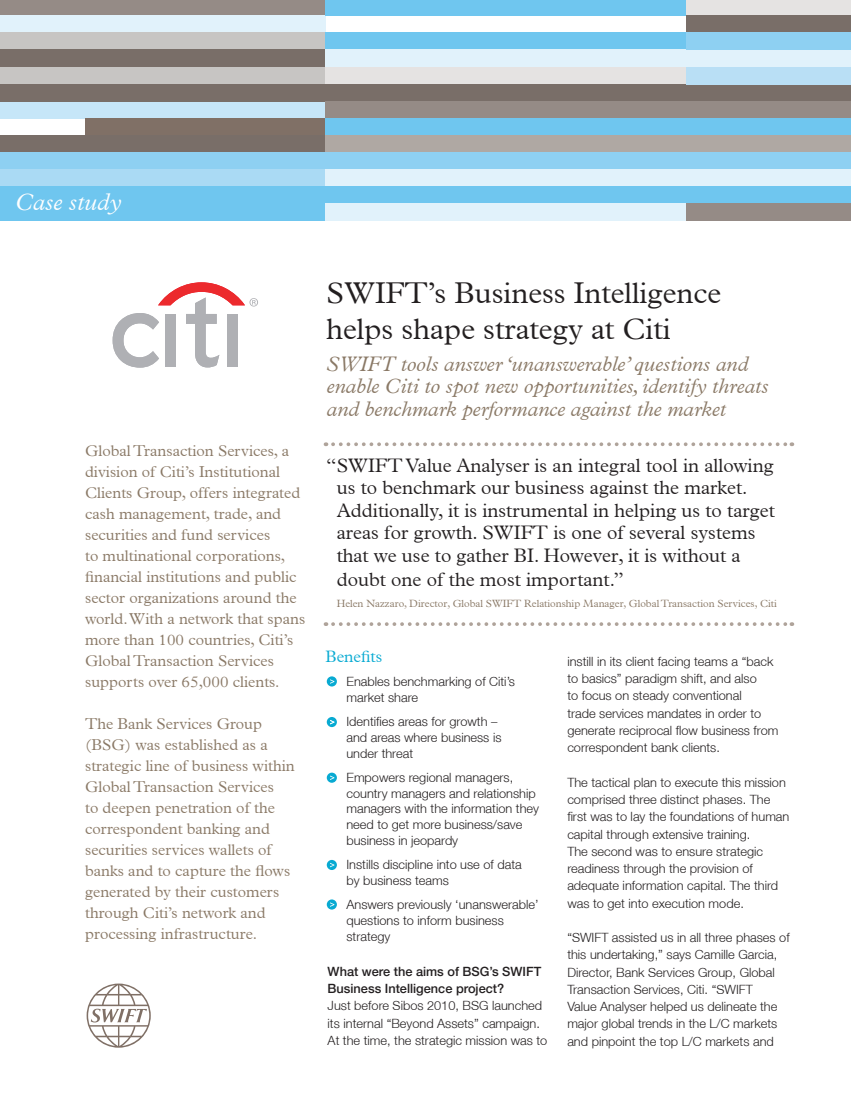
<style>
.page{position:relative;width:851px;height:1106px;background:#fff}
.page>*{position:absolute;margin:0;border:0;box-sizing:border-box;transform-origin:0 0}
.t1{font:300 30px/36px "Plantin";color:#231f20}
.t2{font:italic 300 24px "Plantin";color:#fff}
.t3{font:italic 300 21px/22.5px "Plantin";color:#8a7966}
.t4{font:300 19.5px/22.8px "Plantin";color:#231f20}
.t5{font:300 16.5px "Plantin";color:#08aad2}
.t6{font:300 15.75px/21px "Plantin";color:#8a7966}
.t7{font:300 12.75px/17.2px "Helvetica Neue LT";color:#231f20}
.t8{font:500 12.75px/17.2px "Helvetica Neue LT";color:#231f20}
.t9{font:300 10.5px "Plantin";color:#8a7966}
</style>
<div class="page">
<div style="left:0;top:0;width:325px;height:16px;background:#958b86"></div>
<div style="left:0;top:16px;width:325px;height:17px;background:#e1f2fb"></div>
<div style="left:0;top:33px;width:325px;height:17px;background:#c7c5c3"></div>
<div style="left:0;top:50px;width:325px;height:17px;background:#796e68"></div>
<div style="left:0;top:67px;width:325px;height:17px;background:#c7c5c3"></div>
<div style="left:0;top:101px;width:325px;height:17px;background:#c6e6f8"></div>
<div style="left:85px;top:118px;width:240px;height:17px;background:#807066"></div>
<div style="left:0;top:135px;width:325px;height:17px;background:#796e68"></div>
<div style="left:0;top:152px;width:325px;height:17px;background:#8ed0f2"></div>
<div style="left:0;top:169px;width:325px;height:18px;background:#aadaf4"></div>
<div style="left:0;top:204px;width:325px;height:17px;background:#6fc6ef"></div>
<div style="left:325px;top:0;width:361px;height:16px;background:#6fc6ef"></div>
<div style="left:325px;top:33px;width:361px;height:17px;background:#6fc6ef"></div>
<div style="left:325px;top:50px;width:525px;height:17px;background:#e1f2fb"></div>
<div style="left:325px;top:67px;width:361px;height:17px;background:#e5e3e2"></div>
<div style="left:0;top:84px;width:850px;height:17px;background:#796e68"></div>
<div style="left:325px;top:101px;width:525px;height:17px;background:#958b86"></div>
<div style="left:325px;top:118px;width:525px;height:17px;background:#6fc6ef"></div>
<div style="left:325px;top:135px;width:525px;height:17px;background:#afa8a3"></div>
<div style="left:325px;top:152px;width:525px;height:17px;background:#8ed0f2"></div>
<div style="left:325px;top:169px;width:525px;height:18px;background:#e1f2fb"></div>
<div style="left:0;top:187px;width:850px;height:17px;background:#6fc6ef"></div>
<div style="left:325px;top:204px;width:361px;height:17px;background:#e1f2fb"></div>
<div style="left:686px;top:0;width:164px;height:16px;background:#e5e3e2"></div>
<div style="left:686px;top:16px;width:164px;height:17px;background:#796e68"></div>
<div style="left:686px;top:33px;width:164px;height:17px;background:#8ed0f2"></div>
<div style="left:686px;top:67px;width:164px;height:17px;background:#b9dff5"></div>
<div style="left:686px;top:204px;width:164px;height:17px;background:#958b86"></div>
<div style="left:327px;top:717px;width:10px;height:10px;background:#08aad2;border-radius:50%"></div>
<svg style="left:327px;top:772px;width:10px;height:10px"></svg>
<svg style="left:327px;top:860px;width:10px;height:10px"></svg>
<svg style="left:327px;top:899px;width:10px;height:10px"></svg>
<svg style="left:330px;top:720px;width:4px;height:4px"></svg>
<svg style="left:330px;top:775px;width:4px;height:5px"></svg>
<svg style="left:330px;top:862px;width:4px;height:5px"></svg>
<svg style="left:330px;top:902px;width:4px;height:4px"></svg>
<svg style="left:327px;top:676px;width:10px;height:10px"></svg>
<svg style="left:330px;top:679px;width:4px;height:4px"></svg>
<svg style="left:87px;top:983px;width:64px;height:64px"></svg>
<svg style="left:333px;top:442px;width:459px;height:4px"></svg>
<svg style="left:333px;top:622px;width:459px;height:4px"></svg>
<svg style="left:113px;top:282px;width:145px;height:85px"></svg>
<p class="t2" style="left:15px;top:188px;width:108px">Case study</p>
<p class="t6" style="left:85px;top:440px;width:222px">Global Transaction Services, a division of Citi’s Institutional<br>Clients Group, offers integrated cash management, trade, and securities and fund services<br>to multinational corporations, financial institutions and public sector organizations around the world. With a network that spans more than 100 countries, Citi’s<br>Global Transaction Services supports over 65,000 clients.</p>
<p class="t6" style="left:85px;top:713px;width:211px">The Bank Services Group (BSG) was established as a strategic line of business within<br>Global Transaction Services<br>to deepen penetration of the correspondent banking and securities services wallets of banks and to capture the flows generated by their customers through Citi’s network and processing infrastructure.</p>
<p class="t1" style="left:326px;top:275px;width:396px">SWIFT’s Business Intelligence helps shape strategy at Citi</p>
<p class="t3" style="left:326px;top:352px;width:443px">SWIFT tools answer ‘unanswerable’ questions and enable Citi to spot new opportunities, identify threats and benchmark performance against the market</p>
<p class="t4" style="left:336px;top:454px;width:439px;text-indent:-10px">“SWIFT Value Analyser is an integral tool in allowing us to benchmark our business against the market.<br>Additionally, it is instrumental in helping us to target areas for growth. SWIFT is one of several systems that we use to gather BI. However, it is without a doubt one of the most important.”</p>
<p class="t9" style="left:336px;top:597px;width:441px">Helen Nazzaro, Director, Global SWIFT Relationship Manager, Global Transaction Services, Citi</p>
<p class="t5" style="left:325px;top:647px;width:58px">Benefits</p>
<p class="t7" style="left:346px;top:673px;width:170px;line-height:15.8px">Enables benchmarking of Citi’s market share</p>
<p class="t7" style="left:346px;top:713px;width:156px;line-height:15.8px">Identifies areas for growth – and areas where business is under threat</p>
<p class="t7" style="left:346px;top:769px;width:194px;line-height:15.8px">Empowers regional managers, country managers and relationship managers with the information they need to get more business/save business in jeopardy</p>
<p class="t7" style="left:346px;top:856px;width:177px;line-height:15.8px">Instills discipline into use of data by business teams</p>
<p class="t7" style="left:346px;top:896px;width:194px;line-height:15.8px">Answers previously ‘unanswerable’ questions to inform business strategy</p>
<p class="t8" style="left:327px;top:962px;width:215px">What were the aims of BSG’s SWIFT<br>Business Intelligence project?</p>
<p class="t7" style="left:327px;top:997px;width:221px">Just before Sibos 2010, BSG launched its internal “Beyond Assets” campaign.<br>At the time, the strategic mission was to</p>
<p class="t7" style="left:567px;top:652px;width:212px">instill in its client facing teams a “back to basics” paradigm shift, and also<br>to focus on steady conventional<br>trade services mandates in order to generate reciprocal flow business from correspondent bank clients.</p>
<p class="t7" style="left:567px;top:773px;width:223px">The tactical plan to execute this mission comprised three distinct phases. The first was to lay the foundations of human capital through extensive training.<br>The second was to ensure strategic readiness through the provision of adequate information capital. The third was to get into execution mode.</p>
<p class="t7" style="left:567px;top:928px;width:224px">“SWIFT assisted us in all three phases of this undertaking,” says Camille Garcia, Director, Bank Services Group, Global Transaction Services, Citi. “SWIFT<br>Value Analyser helped us delineate the major global trends in the L/C markets and pinpoint the top L/C markets and</p>
</div>
